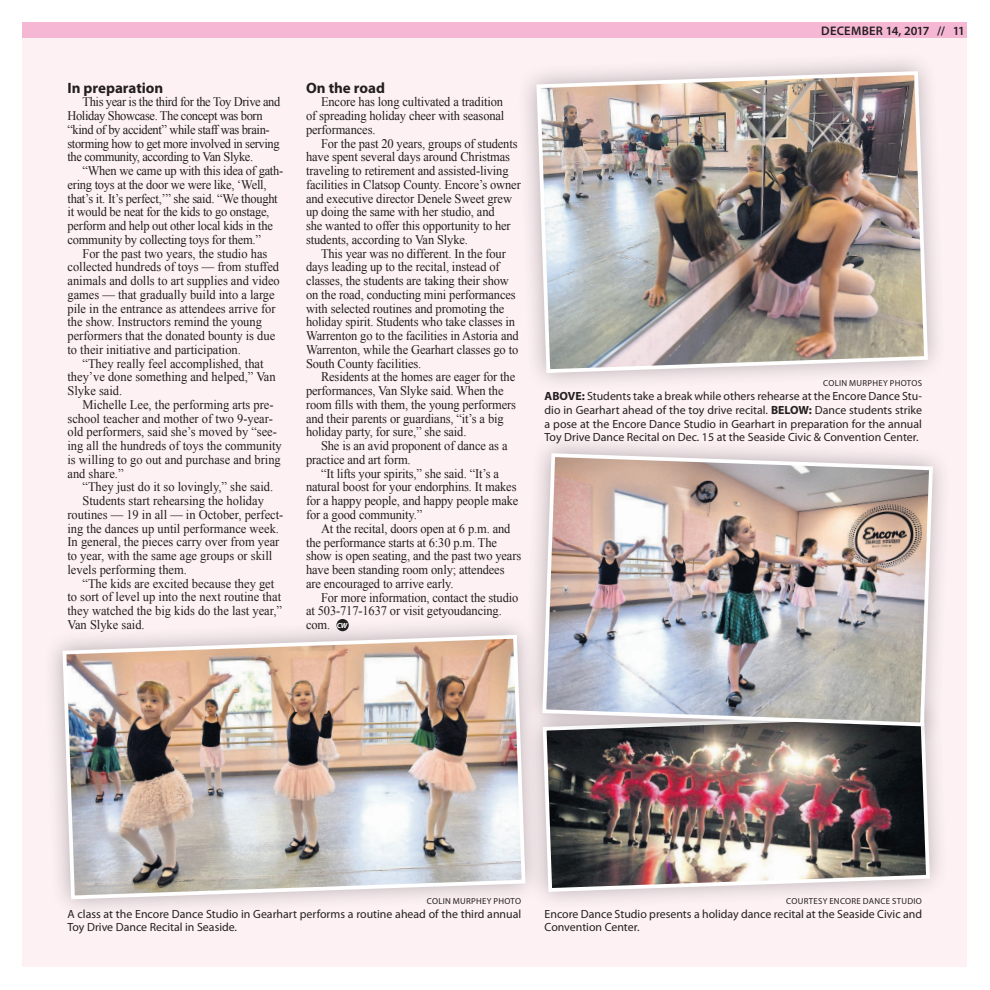
<style>
.page{position:relative;width:990px;height:990px;background:#fff}
.page>*{position:absolute;margin:0;border:0;box-sizing:border-box;transform-origin:0 0}
.t1{font:700 15px "Myriad Pro";color:#231f20}
.t2{font:13.12px/13.8px "Times New Roman";letter-spacing:-.01em;color:#231f20;scale:.95 1}
.t3{font:13.12px/13.8px "Times New Roman";letter-spacing:-.03em;color:#231f20;scale:.95 1}
.t4{font:600 12.5px "Myriad Pro";letter-spacing:.015em;color:#231f20}
.t5{font:11.88px/13.8px "Myriad Pro";color:#231f20}
.t6{font:8.75px "Myriad Pro";letter-spacing:.035em;color:#231f20}
.t7{font:italic 700 7.5px "Myriad Pro";color:#fff}
.s1{font-weight:700}
</style>
<div class="page">
<div style="left:23px;top:22px;width:945px;height:945px;background:#fdf1f4"></div>
<div style="left:23px;top:23px;width:945px;height:15px;background:#f6b7d4"></div>
<svg style="left:526px;top:61px;width:411px;height:322px"></svg>
<img style="left:535px;top:69px;width:395px;height:306px">
<svg style="left:547px;top:748px;width:392px;height:153px"></svg>
<img style="left:547px;top:748px;width:385px;height:146px">
<svg style="left:52px;top:619px;width:495px;height:290px"></svg>
<img style="left:61px;top:633px;width:466px;height:268px">
<svg style="left:521px;top:443px;width:421px;height:305px"></svg>
<img style="left:540px;top:451px;width:395px;height:277px">
<div style="left:336px;top:619px;width:13px;height:12px;background:#231f20;border-radius:50%"></div>
<p class="t1" style="left:68px;top:82px;width:97px">In preparation</p>
<p class="t3" style="left:67px;top:96px;width:226px;text-indent:15px">This year is the third for the Toy Drive and Holiday Showcase. The concept was born “kind of by accident” while staff was brain&shy;storming how to get more involved in serving the community, according to Van Slyke.</p>
<p class="t2" style="left:67px;top:165px;width:229px;text-indent:15px">“When we came up with this idea of gath&shy;ering toys at the door we were like, ‘Well, that’s it. It’s perfect,’” she said. “We thought it would be neat for the kids to go onstage, perform and help out other local kids in the community by collecting toys for them.”</p>
<p class="t2" style="left:67px;top:248px;width:225px;text-indent:15px">For the past two years, the studio has collected hundreds of toys — from stuffed animals and dolls to art supplies and video games — that gradually build into a large pile in the entrance as attendees arrive for the show. Instructors remind the young performers that the donated bounty is due to their initiative and participation.</p>
<p class="t2" style="left:67px;top:358px;width:221px;text-indent:15px">“They really feel accomplished, that they’ve done something and helped,” Van<br>Slyke said.</p>
<p class="t2" style="left:68px;top:399px;width:227px;text-indent:15px">Michelle Lee, the performing arts pre&shy;school teacher and mother of two 9-year&shy;old performers, said she’s moved by “see&shy;ing all the hundreds of toys the community is willing to go out and purchase and bring and share.”</p>
<p class="t2" style="left:83px;top:481px;width:202px">“They just do it so lovingly,” she said.</p>
<p class="t2" style="left:83px;top:495px;width:193px">Students start rehearsing the holiday</p>
<p class="t2" style="left:68px;top:509px;width:229px">routines — 19 in all — in October, perfect-</p>
<p class="t2" style="left:68px;top:523px;width:224px">ing the dances up until performance week.</p>
<p class="t2" style="left:68px;top:536px;width:225px">In general, the pieces carry over from year</p>
<p class="t2" style="left:68px;top:550px;width:217px">to year, with the same age groups or skill</p>
<p class="t2" style="left:68px;top:564px;width:127px">levels performing them.</p>
<p class="t2" style="left:83px;top:578px;width:203px">“The kids are excited because they get</p>
<p class="t2" style="left:68px;top:591px;width:226px">to sort of level up into the next routine that</p>
<p class="t2" style="left:68px;top:605px;width:227px">they watched the big kids do the last year,”</p>
<p class="t2" style="left:68px;top:619px;width:83px">Van Slyke said.</p>
<p class="t1" style="left:306px;top:82px;width:80px">On the road</p>
<p class="t2" style="left:306px;top:96px;width:210px;text-align:justify;text-indent:15px">Encore has long cultivated a tradition of spreading holiday cheer with seasonal performances.</p>
<p class="t2" style="left:306px;top:138px;width:228px;text-indent:15px">For the past 20 years, groups of students have spent several days around Christmas traveling to retirement and assisted-living facilities in Clatsop County. Encore’s owner and executive director Denele Sweet grew up doing the same with her studio, and<br>she wanted to offer this opportunity to her students, according to Van Slyke.</p>
<p class="t2" style="left:306px;top:248px;width:225px;text-indent:15px">This year was no different. In the four days leading up to the recital, instead of classes, the students are taking their show on the road, conducting mini performances with selected routines and promoting the holiday spirit. Students who take classes in Warrenton go to the facilities in Astoria and Warrenton, while the Gearhart classes go to South County facilities.</p>
<p class="t2" style="left:306px;top:371px;width:223px;text-indent:15px">Residents at the homes are eager for the performances, Van Slyke said. When the room fills with them, the young performers and their parents or guardians, “it’s a big holiday party, for sure,” she said.</p>
<p class="t2" style="left:306px;top:440px;width:214px;text-indent:15px">She is an avid proponent of dance as a practice and art form.</p>
<p class="t2" style="left:306px;top:468px;width:225px;text-indent:15px">“It lifts your spirits,” she said. “It’s a natural boost for your endorphins. It makes for a happy people, and happy people make for a good community.”</p>
<p class="t2" style="left:306px;top:523px;width:228px;text-indent:15px">At the recital, doors open at 6 p.m. and the performance starts at 6:30 p.m. The show is open seating, and the past two years have been standing room only; attendees are encouraged to arrive early.</p>
<p class="t2" style="left:306px;top:592px;width:225px;text-indent:15px">For more information, contact the studio at 503-717-1637 or visit getyoudancing. com.</p>
<p class="t7" style="left:337px;top:621px;width:12px">CW</p>
<p class="t4" style="left:821px;top:26px;width:145px">DECEMBER 14, 2017 // 11</p>
<p class="t6" style="left:823px;top:380px;width:100px">COLIN MURPHEY PHOTOS</p>
<p class="t5" style="left:545px;top:390px;width:379px;text-align:justify"><span class="s1">ABOVE:</span> Students take a break while others rehearse at the Encore Dance Stu&shy;dio in Gearhart ahead of the toy drive recital. <span class="s1">BELOW:</span> Dance students strike a pose at the Encore Dance Studio in Gearhart in preparation for the annual Toy Drive Dance Recital on Dec. 15 at the Seaside Civic &amp; Convention Center.</p>
<p class="t6" style="left:427px;top:898px;width:96px">COLIN MURPHEY PHOTO</p>
<p class="t5" style="left:68px;top:908px;width:455px">A class at the Encore Dance Studio in Gearhart performs a routine ahead of the third annual<br>Toy Drive Dance Recital in Seaside.</p>
<p class="t6" style="left:786px;top:898px;width:137px">COURTESY ENCORE DANCE STUDIO</p>
<p class="t5" style="left:545px;top:908px;width:379px">Encore Dance Studio presents a holiday dance recital at the Seaside Civic and<br>Convention Center.</p>
</div>
